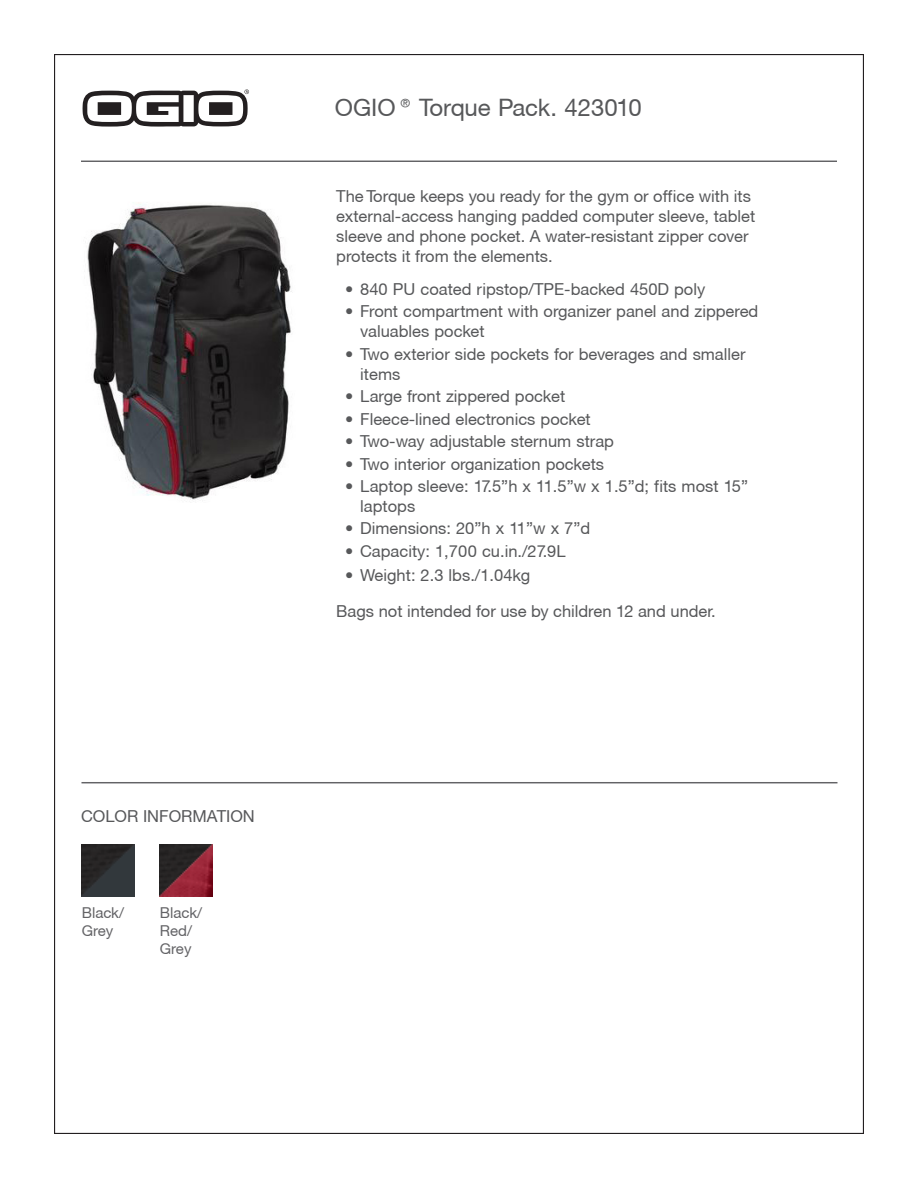
<style>
.page{position:relative;width:918px;height:1188px;background:#fff}
.page>*{position:absolute;margin:0;border:0;box-sizing:border-box;transform-origin:0 0}
.Product_Head{font:24px "Helvetica Neue CE";color:#57585a}
.Description{font:16.5px/19.8px "Helvetica Neue CE";color:#57585a}
.Description_bottom{font:16.5px "Helvetica Neue CE";color:#57585a}
.Subhead{font:16.5px "Helvetica Neue CE";color:#57585a}
.Swatch_color_name{font:15px/18px "Helvetica Neue CE";color:#636366}
</style>
<div class="page">
<hr style="left:81px;top:161px;width:756px;height:1px;background:#636366">
<svg style="left:83px;top:89px;width:166px;height:38px"></svg>
<img style="left:82px;top:844px;width:52px;height:53px">
<img style="left:160px;top:844px;width:52px;height:53px">
<hr style="left:81px;top:782px;width:756px;height:1px;background:#636366">
<img style="left:87px;top:204px;width:205px;height:296px">
<p class="Subhead" style="left:81px;top:806px;width:175px">COLOR INFORMATION</p>
<p class="Swatch_color_name" style="left:82px;top:904px;width:44px">Black/<br>Grey</p>
<p class="Swatch_color_name" style="left:160px;top:904px;width:44px">Black/<br>Red/<br>Grey</p>
<p class="Product_Head" style="left:335px;top:93px;width:308px">OGIO® Torque Pack. 423010</p>
<p class="Description" style="left:336px;top:187px;width:420px">The Torque keeps you ready for the gym or office with its external-access hanging padded computer sleeve, tablet sleeve and phone pocket. A water-resistant zipper cover protects it from the elements.</p>
<p class="Description" style="left:345px;top:279px;width:362px">• 840 PU coated ripstop/TPE-backed 450D poly</p>
<p class="Description" style="left:360px;top:302px;width:400px;text-indent:-15px">• Front compartment with organizer panel and zippered valuables pocket</p>
<p class="Description" style="left:360px;top:344px;width:387px;text-indent:-15px">• Two exterior side pockets for beverages and smaller items</p>
<p class="Description" style="left:345px;top:386px;width:221px">• Large front zippered pocket</p>
<p class="Description" style="left:345px;top:409px;width:247px">• Fleece-lined electronics pocket</p>
<p class="Description" style="left:345px;top:431px;width:270px">• Two-way adjustable sternum strap</p>
<p class="Description" style="left:345px;top:454px;width:260px">• Two interior organization pockets</p>
<p class="Description" style="left:360px;top:476px;width:389px;text-indent:-15px">• Laptop sleeve: 17.5”h x 11.5”w x 1.5”d; fits most 15” laptops</p>
<p class="Description" style="left:345px;top:519px;width:246px">• Dimensions: 20”h x 11”w x 7”d</p>
<p class="Description" style="left:345px;top:541px;width:222px">• Capacity: 1,700 cu.in./27.9L</p>
<p class="Description" style="left:345px;top:566px;width:186px">• Weight: 2.3 lbs./1.04kg</p>
<p class="Description_bottom" style="left:336px;top:601px;width:381px">Bags not intended for use by children 12 and under.</p>
</div>
